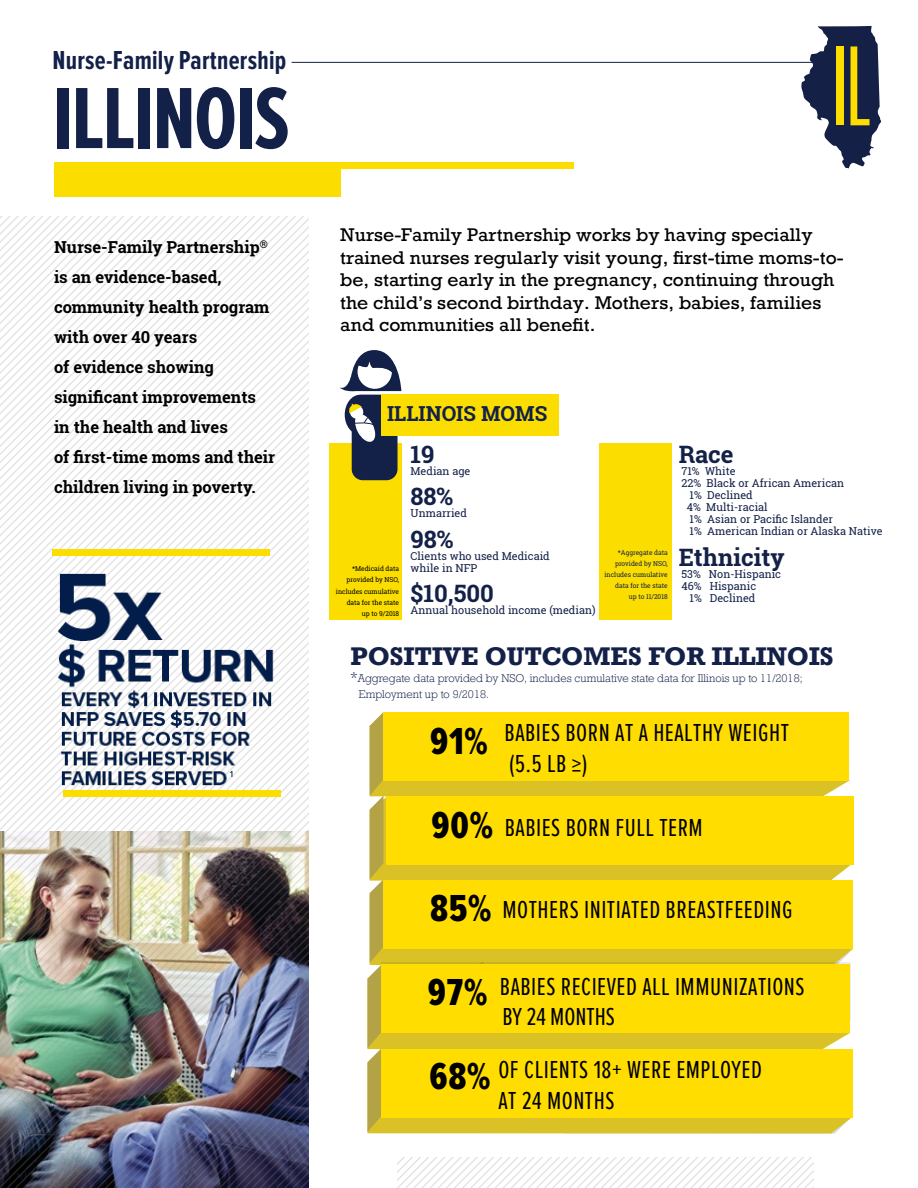
<style>
.page{position:relative;width:918px;height:1188px;background:#fff}
.page>*{position:absolute;margin:0;border:0;box-sizing:border-box;transform-origin:0 0}
.t1{font:300 extra-condensed 109.5px "Zurich BT";color:#fede00}
.t2{font:700 90px "Proxima Nova Ex Cn";letter-spacing:-.02em;color:#132048}
.t3{font:39px "Proxima Nova Ex Cn Extrabld";color:#000}
.t4{font:700 27px "Proxima Nova Ex Cn";letter-spacing:.01em;color:#132048}
.t5{font:25.5px/30.6px "Proxima Nova Ex Cn";letter-spacing:.02em;color:#000}
.t6{font:700 24px "Roboto Slab";color:#132048}
.t7{font:700 24px "Rockwell Nova";color:#132048}
.t8{font:700 20.7px "Roboto Slab";color:#132048}
.t9{font:17.25px/22.5px "Rockwell Nova";color:#000;scale:1.04 1}
.t10{font:700 16.5px/30px "Roboto Slab";color:#000}
.t11{font:10.95px/12px "Roboto Slab";color:#132048}
.t12{font:300 10.5px/16.2px "Rockwell Nova";color:#132048}
.t13{font:600 9px "Proxima Nova Ex Cn";color:#132048}
.t14{font:6.75px/11.2px "Roboto Slab";color:#132048;text-align:right}
.t15{font:6.75px/11.2px "Roboto Slab";color:#000;text-align:right}
.s1{font-size:13.5px}
.s2{font-family:"Proxima Nova Ex Cn Extrabld";font-size:39px}
</style>
<div class="page">
<img style="left:0;top:217px;width:309px;height:971px">
<div style="left:54px;top:162px;width:520px;height:7px;background:#fbde00"></div>
<div style="left:54px;top:167px;width:286px;height:29px;background:#fbde00"></div>
<hr style="left:292px;top:62px;width:564px;height:1px;background:#132048">
<svg style="left:398px;top:1157px;width:416px;height:31px"></svg>
<img style="left:52px;top:568px;width:232px;height:228px">
<div style="left:52px;top:550px;width:218px;height:6px;background:#fbde00"></div>
<div style="left:63px;top:790px;width:217px;height:7px;background:#fbde00"></div>
<svg style="left:367px;top:712px;width:486px;height:422px;background:#f6d70c"></svg>
<div style="left:600px;top:443px;width:72px;height:177px;background:#fbde00"></div>
<div style="left:329px;top:443px;width:73px;height:177px;background:#fbde00"></div>
<div style="left:352px;top:395px;width:46px;height:85px;background:#132048;border-radius:11px"></div>
<div style="left:345px;top:395px;width:31px;height:40px;background:#132048;border-radius:50%"></div>
<svg style="left:347px;top:402px;width:29px;height:41px"></svg>
<div style="left:381px;top:395px;width:177px;height:41px;background:#fbde00"></div>
<svg style="left:340px;top:350px;width:61px;height:42px"></svg>
<svg style="left:801px;top:26px;width:80px;height:143px"></svg>
<h3 class="t4" style="left:52px;top:47px;width:235px">Nurse-Family Partnership</h3>
<h2 class="t2" style="left:52px;top:77px;width:239px">ILLINOIS</h2>
<h3 class="t10" style="left:54px;top:231px;width:223px">Nurse-Family Partnership<sup>® </sup>is an evidence-based, community health program with over 40 years<br>of evidence showing significant improvements in the health and lives<br>of first-time moms and their children living in poverty.</h3>
<p class="t13" style="left:230px;top:770px;width:4px">1</p>
<h1 class="t1" style="left:831px;top:27px;width:41px">IL</h1>
<p class="t9" style="left:340px;top:224px;width:486px">Nurse-Family Partnership works by having specially trained nurses regularly visit young, first-time moms-to&shy;be, starting early in the pregnancy, continuing through the child’s second birthday. Mothers, babies, families and communities all benefit.</p>
<h3 class="t8" style="left:387px;top:399px;width:162px">ILLINOIS MOMS</h3>
<h3 class="t6" style="left:411px;top:438px;width:25px">19</h3>
<p class="t11" style="left:411px;top:465px;width:61px">Median age</p>
<h3 class="t6" style="left:411px;top:480px;width:44px">88%</h3>
<p class="t11" style="left:411px;top:507px;width:58px">Unmarried</p>
<h3 class="t6" style="left:411px;top:523px;width:45px">98%</h3>
<p class="t11" style="left:411px;top:550px;width:141px">Clients who used Medicaid while in NFP</p>
<h3 class="t6" style="left:411px;top:577px;width:85px">$10,500</h3>
<p class="t11" style="left:411px;top:604px;width:187px">Annual household income (median)</p>
<p class="t15" style="left:336px;top:563px;width:65px">*Medicaid data provided by NSO, includes cumulative data for the state<br>up to 9/2018</p>
<p class="t14" style="left:604px;top:546px;width:65px">*Aggregate data provided by NSO, includes cumulative data for the state<br>up to 11/2018</p>
<h3 class="t6" style="left:679px;top:438px;width:57px">Race</h3>
<p class="t11" style="left:681px;top:465px;width:56px">71% White</p>
<p class="t11" style="left:681px;top:477px;width:164px">22% Black or African American</p>
<p class="t11" style="left:690px;top:489px;width:65px">1% Declined</p>
<p class="t11" style="left:687px;top:501px;width:82px">4% Multi-racial</p>
<p class="t11" style="left:690px;top:513px;width:145px">1% Asian or Pacific Islander</p>
<p class="t11" style="left:690px;top:525px;width:195px">1% American Indian or Alaska Native</p>
<h3 class="t6" style="left:679px;top:541px;width:107px">Ethnicity</h3>
<p class="t11" style="left:681px;top:568px;width:101px">53% Non-Hispanic</p>
<p class="t11" style="left:681px;top:580px;width:76px">46% Hispanic</p>
<p class="t11" style="left:690px;top:592px;width:67px">1% Declined</p>
<h3 class="t7" style="left:350px;top:641px;width:485px">POSITIVE OUTCOMES FOR ILLINOIS</h3>
<p class="t12" style="left:359px;top:670px;width:445px;text-indent:-9px"><span class="s1">*</span>Aggregate data provided by NSO, includes cumulative state data for Illinois up to 11/2018;<br>Employment up to 9/2018.</p>
<h3 class="t5" style="left:509px;top:719px;width:281px;text-indent:-79px"><span class="s2">91%</span> BABIES BORN AT A HEALTHY WEIGHT (5.5 LB &gt;)</h3>
<h3 class="t5" style="left:432px;top:814px;width:273px"><span class="s2">90%</span> BABIES BORN FULL TERM</h3>
<h3 class="t5" style="left:430px;top:895px;width:364px"><span class="s2">85%</span> MOTHERS INITIATED BREASTFEEDING</h3>
<h3 class="t3" style="left:428px;top:974px;width:61px">97%</h3>
<h3 class="t5" style="left:500px;top:972px;width:306px">BABIES RECIEVED ALL IMMUNIZATIONS<br>BY 24 MONTHS</h3>
<h3 class="t3" style="left:429px;top:1058px;width:63px">68%</h3>
<h3 class="t5" style="left:498px;top:1056px;width:265px">OF CLIENTS 18+ WERE EMPLOYED<br>AT 24 MONTHS</h3>
</div>
